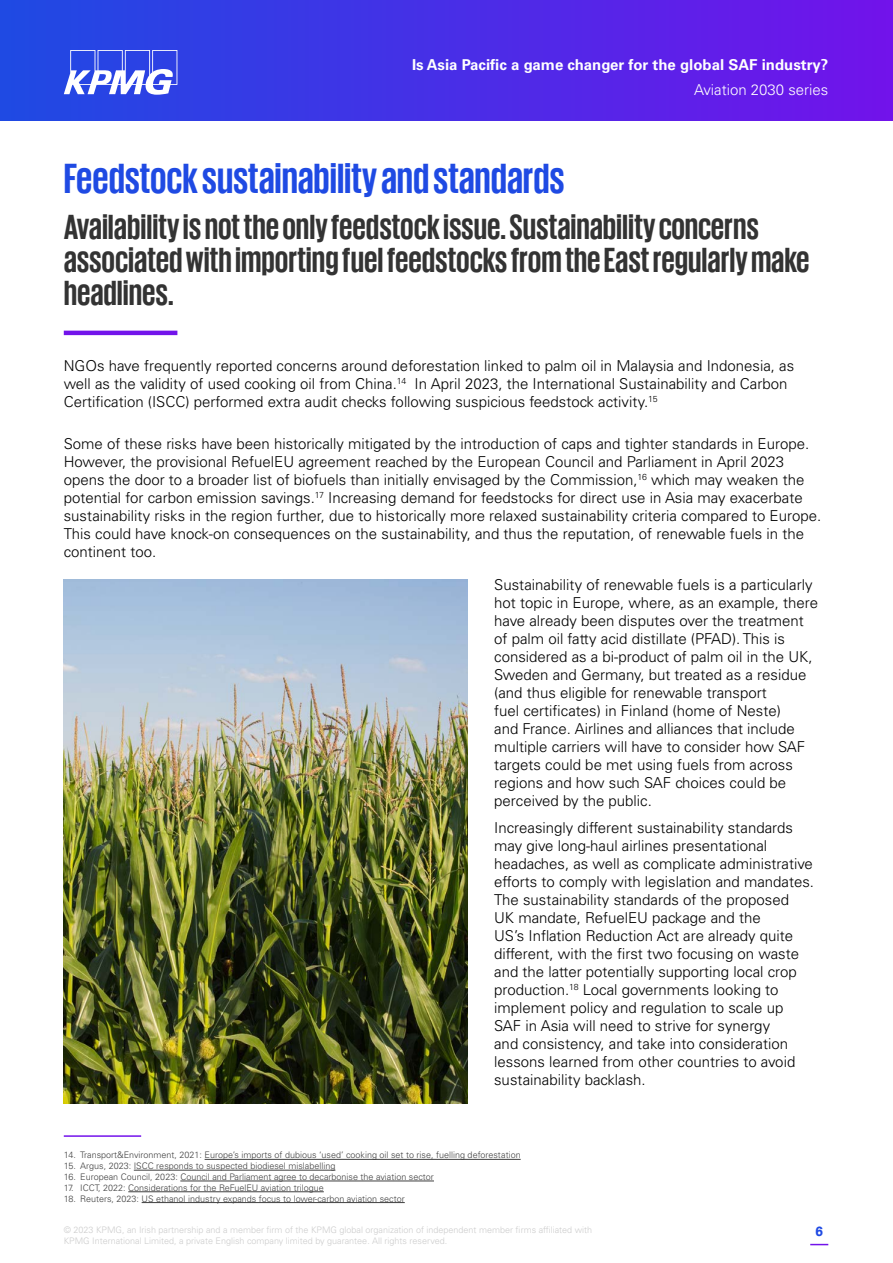
<style>
.page{position:relative;width:893px;height:1263px;background:#fff}
.page>*{position:absolute;margin:0;border:0;box-sizing:border-box;transform-origin:0 0}
.t1{font:700 43.5px "KPMG";color:#1f4ae3}
.t2{font:700 36px/33px "KPMG";color:#333}
.t3{font:300 15px/18px "Univers LT Std";color:#000}
.t4{font:700 15px "Univers LT Std";color:#fff}
.t5{font:300 15px "Univers LT Std";color:#fff}
.t6{font:700 13.5px "Universfor KPMG";color:#1f4ae3}
.t7{font:300 9px "Univers LT Std";color:#404040}
.t8{font:300 9px/10.8px "Univers LT Std";color:#ccc}
</style>
<div class="page">
<svg style="left:810px;top:1244px;width:18px;height:1px"></svg>
<div style="left:0;top:0;width:893px;height:120px;background:linear-gradient(to right,#1e4be3,#7212ea)"></div>
<svg style="left:64px;top:50px;width:113px;height:45px"></svg>
<hr style="left:205px;top:1159px;width:316px;height:1px;background:#404040">
<hr style="left:134px;top:1170px;width:201px;height:1px;background:#404040">
<hr style="left:180px;top:1181px;width:254px;height:1px;background:#404040">
<hr style="left:128px;top:1191px;width:196px;height:1px;background:#404040">
<hr style="left:142px;top:1202px;width:263px;height:1px;background:#404040">
<hr style="left:64px;top:331px;width:113px;height:4px;background:#7213ea">
<img style="left:64px;top:579px;width:404px;height:524px">
<hr style="left:64px;top:1135px;width:77px;height:2px;background:#7312eb">
<p class="t4" style="left:412px;top:56px;width:418px">Is Asia Pacific a game changer for the global SAF industry?</p>
<p class="t5" style="left:694px;top:81px;width:136px">Aviation 2030 series</p>
<h1 class="t1" style="left:64px;top:157px;width:502px">Feedstock sustainability and standards</h1>
<h2 class="t2" style="left:64px;top:209px;width:747px">Availability is not the only feedstock issue. Sustainability concerns associated with importing fuel feedstocks from the East regularly make headlines.</h2>
<p class="t3" style="left:64px;top:357px;width:732px">NGOs have frequently reported concerns around deforestation linked to palm oil in Malaysia and Indonesia, as well as the validity of used cooking oil from China.<sup>14</sup> In April 2023, the International Sustainability and Carbon<br>Certification (ISCC) performed extra audit checks following suspicious feedstock activity.<sup>15</sup></p>
<p class="t3" style="left:64px;top:435px;width:759px">Some of these risks have been historically mitigated by the introduction of caps and tighter standards in Europe.<br>However, the provisional RefuelEU agreement reached by the European Council and Parliament in April 2023 opens the door to a broader list of biofuels than initially envisaged by the Commission,<sup>16</sup> which may weaken the potential for carbon emission savings.<sup>17</sup> Increasing demand for feedstocks for direct use in Asia may exacerbate sustainability risks in the region further, due to historically more relaxed sustainability criteria compared to Europe.<br>This could have knock-on consequences on the sustainability, and thus the reputation, of renewable fuels in the continent too.</p>
<p class="t3" style="left:494px;top:576px;width:325px">Sustainability of renewable fuels is a particularly hot topic in Europe, where, as an example, there have already been disputes over the treatment of palm oil fatty acid distillate (PFAD). This is considered as a bi-product of palm oil in the UK, Sweden and Germany, but treated as a residue (and thus eligible for renewable transport<br>fuel certificates) in Finland (home of Neste)<br>and France. Airlines and alliances that include multiple carriers will have to consider how SAF targets could be met using fuels from across regions and how such SAF choices could be perceived by the public.</p>
<p class="t3" style="left:494px;top:818px;width:321px">Increasingly different sustainability standards may give long-haul airlines presentational headaches, as well as complicate administrative efforts to comply with legislation and mandates.<br>The sustainability standards of the proposed<br>UK mandate, RefuelEU package and the<br>US’s Inflation Reduction Act are already quite different, with the first two focusing on waste and the latter potentially supporting local crop production.<sup>18</sup> Local governments looking to implement policy and regulation to scale up SAF in Asia will need to strive for synergy<br>and consistency, and take into consideration lessons learned from other countries to avoid sustainability backlash.</p>
<p class="t7" style="left:64px;top:1150px;width:458px">14. Transport&amp;Environment, 2021: Europe’s imports of dubious ‘used’ cooking oil set to rise, fuelling deforestation</p>
<p class="t7" style="left:64px;top:1161px;width:273px">15. Argus, 2023: ISCC responds to suspected biodiesel mislabelling</p>
<p class="t7" style="left:64px;top:1171px;width:372px">16. European Council, 2023: Council and Parliament agree to decarbonise the aviation sector</p>
<p class="t7" style="left:64px;top:1182px;width:262px">17. ICCT, 2022: Considerations for the ReFuelEU aviation trilogue</p>
<p class="t7" style="left:64px;top:1193px;width:342px">18. Reuters, 2023: US ethanol industry expands focus to lower-carbon aviation sector</p>
<p class="t8" style="left:64px;top:1224px;width:530px">© 2023 KPMG, an Irish partnership and a member firm of the KPMG global organization of independent member firms affiliated with<br>KPMG International Limited, a private English company limited by guarantee. All rights reserved.</p>
<p class="t6" style="left:815px;top:1223px;width:9px">6</p>
</div>
